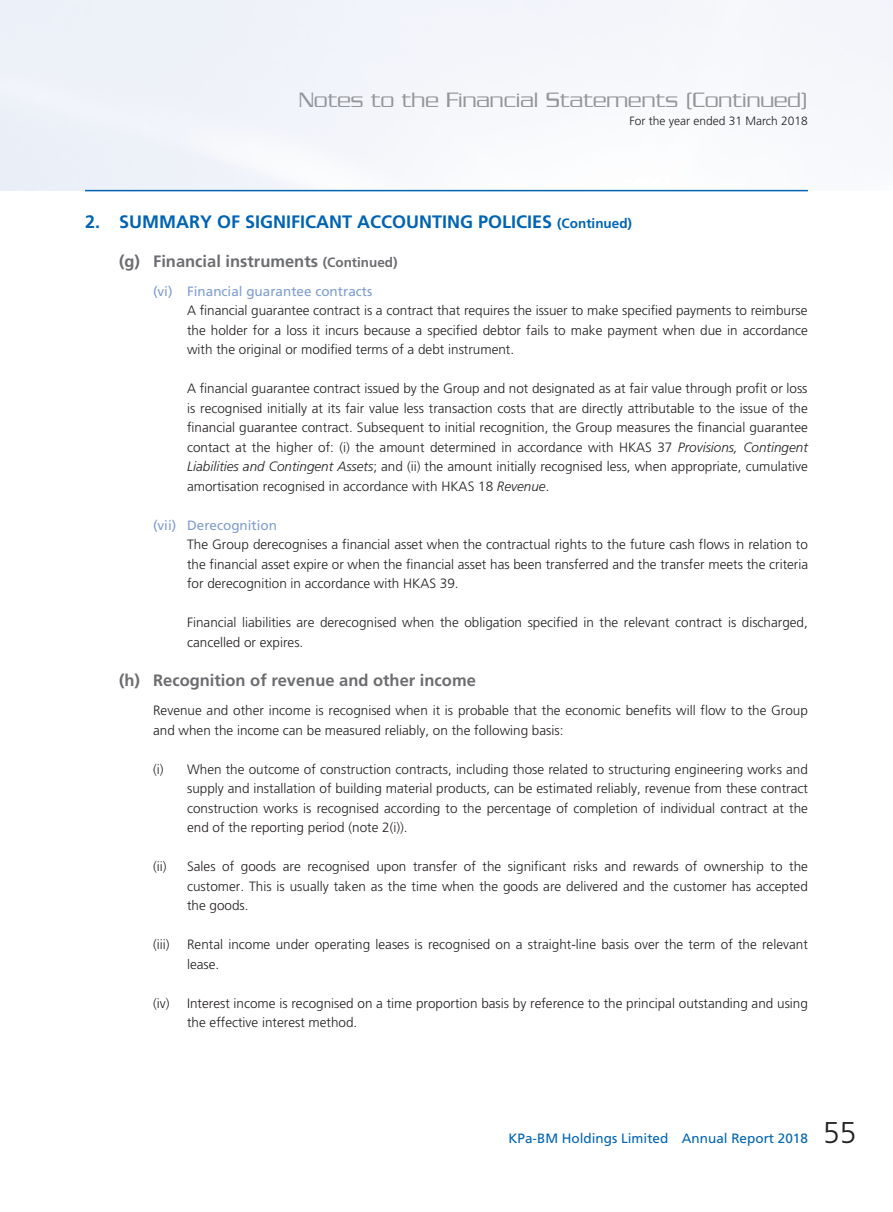
<style>
.page{position:relative;width:893px;height:1212px;background:#fff}
.page>*{position:absolute;margin:0;border:0;box-sizing:border-box;transform-origin:0 0}
.t1{font:300 30px "Frutiger LT Std";color:#231f20}
.t2{font:300 22.5px "Serpentine Std";color:#939598}
.t3{font:700 18px "Frutiger LT Std";color:#0164b2}
.t4{font:700 16.5px "Frutiger LT Std";color:#6c6d70}
.t5{font:300 13.5px/19.5px "Frutiger LT Std";color:#231f20;text-align:justify}
.t6{font:13.5px "Frutiger LT Std";color:#7f9dd1}
.t7{font:13.5px "Frutiger LT Std";color:#0164b2}
.t8{font:300 12px "Frutiger LT Std";color:#231f20}
.s1{font-size:13.5px}
.s2{font-style:italic}
</style>
<div class="page">
<hr style="left:85px;top:190px;width:723px;height:1px;background:#0164b2">
<h2 class="t2" style="left:299px;top:87px;width:511px">Notes to the Financial Statements (Continued)</h2>
<p class="t8" style="left:629px;top:114px;width:180px">For the year ended 31 March 2018</p>
<h3 class="t3" style="left:85px;top:211px;width:549px">2. SUMMARY OF SIGNIFICANT ACCOUNTING POLICIES <span class="s1">(Continued)</span></h3>
<p class="t4" style="left:119px;top:251px;width:280px">(g) Financial instruments <span class="s1">(Continued)</span></p>
<p class="t6" style="left:153px;top:283px;width:221px">(vi) Financial guarantee contracts</p>
<p class="t5" style="left:187px;top:301px;width:622px">A financial guarantee contract is a contract that requires the issuer to make specified payments to reimburse the holder for a loss it incurs because a specified debtor fails to make payment when due in accordance with the original or modified terms of a debt instrument.</p>
<p class="t5" style="left:187px;top:379px;width:622px">A financial guarantee contract issued by the Group and not designated as at fair value through profit or loss is recognised initially at its fair value less transaction costs that are directly attributable to the issue of the financial guarantee contract. Subsequent to initial recognition, the Group measures the financial guarantee contact at the higher of: (i) the amount determined in accordance with HKAS 37 <span class="s2">Provisions, Contingent Liabilities and Contingent Assets</span>; and (ii) the amount initially recognised less, when appropriate, cumulative amortisation recognised in accordance with HKAS 18 <span class="s2">Revenue</span>.</p>
<p class="t6" style="left:153px;top:517px;width:126px">(vii) Derecognition</p>
<p class="t5" style="left:187px;top:535px;width:623px">The Group derecognises a financial asset when the contractual rights to the future cash flows in relation to the financial asset expire or when the financial asset has been transferred and the transfer meets the criteria for derecognition in accordance with HKAS 39.</p>
<p class="t5" style="left:187px;top:613px;width:622px">Financial liabilities are derecognised when the obligation specified in the relevant contract is discharged, cancelled or expires.</p>
<p class="t4" style="left:119px;top:670px;width:358px">(h) Recognition of revenue and other income</p>
<p class="t5" style="left:153px;top:701px;width:656px">Revenue and other income is recognised when it is probable that the economic benefits will flow to the Group and when the income can be measured reliably, on the following basis:</p>
<p class="t5" style="left:187px;top:759px;width:622px;text-indent:-34px">(i) When the outcome of construction contracts, including those related to structuring engineering works and supply and installation of building material products, can be estimated reliably, revenue from these contract construction works is recognised according to the percentage of completion of individual contract at the end of the reporting period (note 2(i)).</p>
<p class="t5" style="left:187px;top:857px;width:622px;text-indent:-34px">(ii) Sales of goods are recognised upon transfer of the significant risks and rewards of ownership to the customer. This is usually taken as the time when the goods are delivered and the customer has accepted the goods.</p>
<p class="t5" style="left:153px;top:935px;width:18px">(iii)</p>
<p class="t5" style="left:187px;top:935px;width:622px">Rental income under operating leases is recognised on a straight-line basis over the term of the relevant lease.</p>
<p class="t5" style="left:187px;top:993px;width:622px;text-indent:-34px">(iv) Interest income is recognised on a time proportion basis by reference to the principal outstanding and using the effective interest method.</p>
<p class="t7" style="left:509px;top:1131px;width:301px">KPa-BM Holdings Limited Annual Report 2018</p>
<h1 class="t1" style="left:823px;top:1116px;width:35px">55</h1>
</div>
